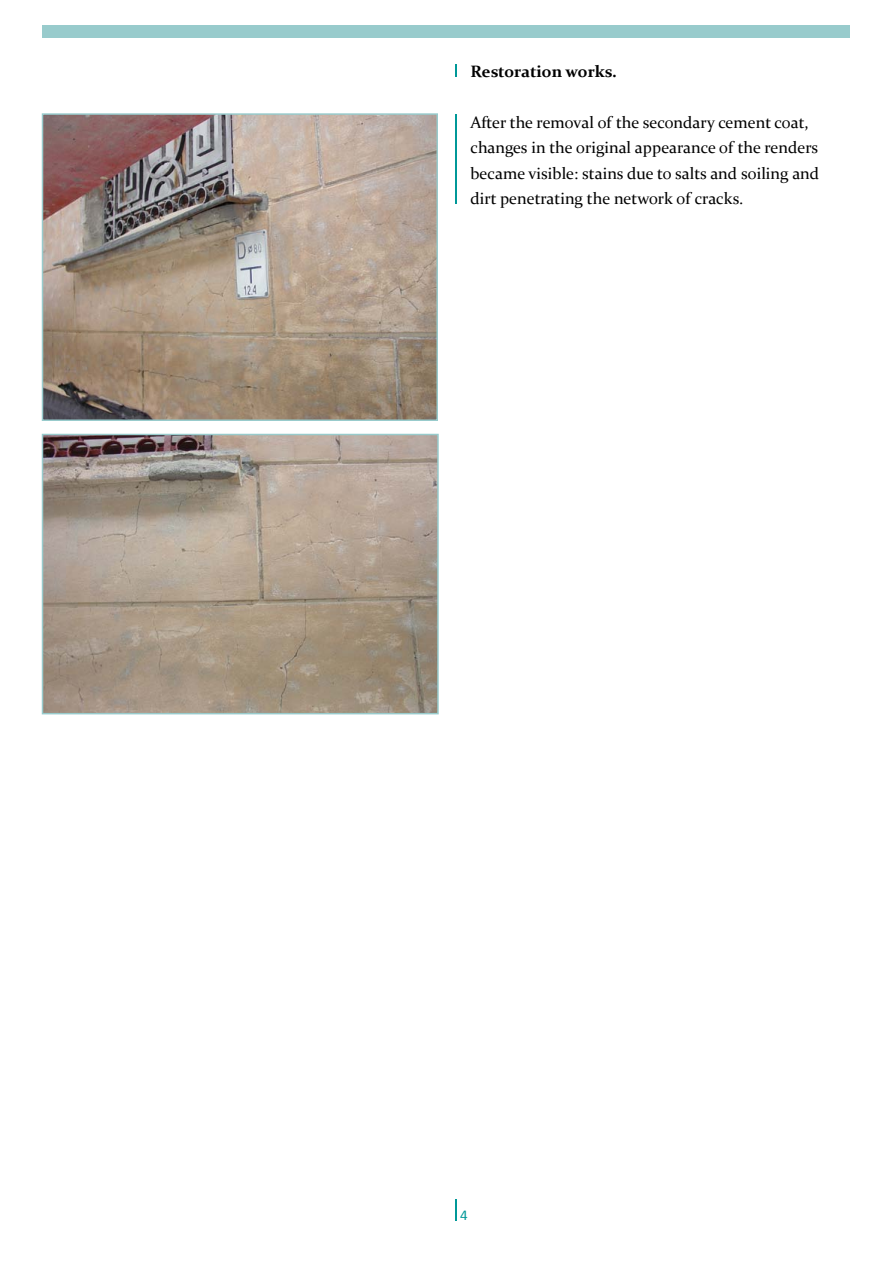
<style>
.page{position:relative;width:893px;height:1263px;background:#fff}
.page>*{position:absolute;margin:0;border:0;box-sizing:border-box;transform-origin:0 0}
.t1{font:16.5px/25.5px "Constantia";color:#000}
.t2{font:700 16.5px "Constantia";color:#000}
.t3{font:15px "Calibri";color:#009898}
</style>
<div class="page">
<div style="left:43px;top:26px;width:807px;height:12px;background:#98cbcc"></div>
<svg style="left:455px;top:64px;width:1px;height:13px"></svg>
<hr style="left:455px;top:115px;width:1px;height:89px;background:#009898">
<svg style="left:455px;top:1199px;width:1px;height:21px"></svg>
<img style="left:45px;top:116px;width:390px;height:302px">
<div style="left:42px;top:113px;width:396px;height:308px;border:2px solid #98cbcc"></div>
<img style="left:45px;top:437px;width:391px;height:274px">
<div style="left:42px;top:434px;width:397px;height:280px;border:2px solid #98cbcc"></div>
<p class="t2" style="left:470px;top:60px;width:148px">Restoration works.</p>
<p class="t1" style="left:470px;top:108px;width:350px">After the removal of the secondary cement coat, changes in the original appearance of the renders became visible: stains due to salts and soiling and dirt penetrating the network of cracks.</p>
<p class="t3" style="left:460px;top:1206px;width:9px">4</p>
</div>
